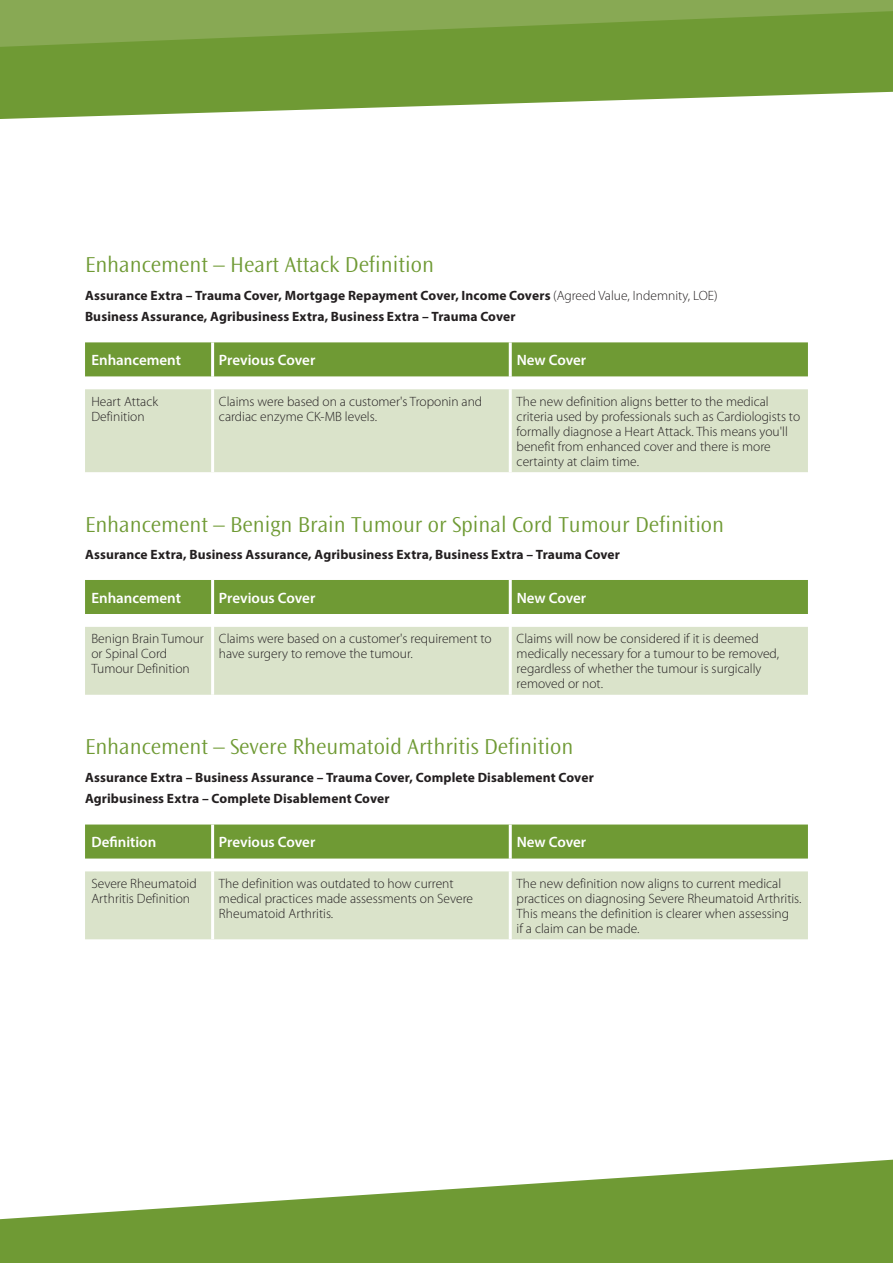
<style>
.page{position:relative;width:893px;height:1263px;background:#fff}
.page>*{position:absolute;margin:0;border:0;box-sizing:border-box;transform-origin:0 0}
.t1{font:300 22.5px "Ocean Sans";color:#6f9a34}
.t2{font:600 15px "Myriad Pro";color:#fff}
.t3{font:300 13.5px/15px "Myriad Pro";color:#231f20}
.t4{font:700 13.5px/21.5px "Myriad Pro";letter-spacing:.01em;color:#231f20}
.s1{font-weight:300}
</style>
<div class="page">
<div style="left:0;top:0;width:893px;height:11px;background:#88a954"></div>
<svg style="left:0;top:11px;width:893px;height:108px;background:#85a952"></svg>
<svg style="left:0;top:1160px;width:893px;height:103px;fill:#6f9a34"></svg>
<div style="left:85px;top:389px;width:723px;height:83px;background:#dae3ca"></div>
<svg style="left:85px;top:342px;width:723px;height:35px;background:#749d3b"></svg>
<hr style="left:211px;top:389px;width:3px;height:83px;background:#fff">
<hr style="left:509px;top:389px;width:3px;height:83px;background:#fff">
<div style="left:85px;top:627px;width:723px;height:68px;background:#dae3ca"></div>
<div style="left:85px;top:580px;width:723px;height:34px;background:#6f9a34"></div>
<hr style="left:211px;top:627px;width:3px;height:68px;background:#fff">
<hr style="left:509px;top:627px;width:3px;height:68px;background:#fff">
<div style="left:85px;top:871px;width:723px;height:68px;background:#dae3ca"></div>
<svg style="left:85px;top:824px;width:723px;height:35px;background:#749d3b"></svg>
<hr style="left:211px;top:871px;width:3px;height:68px;background:#fff">
<hr style="left:509px;top:871px;width:3px;height:68px;background:#fff">
<h1 class="t1" style="left:85px;top:252px;width:350px">Enhancement – Heart Attack Definition</h1>
<p class="t4" style="left:85px;top:284px;width:634px">Assurance Extra – Trauma Cover, Mortgage Repayment Cover, Income Covers <span class="s1">(Agreed Value, Indemnity, LOE)<br></span>Business Assurance, Agribusiness Extra, Business Extra – Trauma Cover</p>
<p class="t2" style="left:91px;top:350px;width:91px">Enhancement</p>
<p class="t2" style="left:219px;top:350px;width:98px">Previous Cover</p>
<p class="t2" style="left:517px;top:350px;width:71px">New Cover</p>
<p class="t3" style="left:91px;top:394px;width:68px">Heart Attack<br>Definition</p>
<p class="t3" style="left:219px;top:394px;width:265px">Claims were based on a customer's Troponin and cardiac enzyme CK-MB levels.</p>
<p class="t3" style="left:517px;top:394px;width:285px">The new definition aligns better to the medical criteria used by professionals such as Cardiologists to formally diagnose a Heart Attack. This means you'll benefit from enhanced cover and there is more certainty at claim time.</p>
<h1 class="t1" style="left:85px;top:512px;width:641px">Enhancement – Benign Brain Tumour or Spinal Cord Tumour Definition</h1>
<p class="t4" style="left:85px;top:544px;width:536px">Assurance Extra, Business Assurance, Agribusiness Extra, Business Extra – Trauma Cover</p>
<p class="t2" style="left:91px;top:588px;width:91px">Enhancement</p>
<p class="t2" style="left:219px;top:588px;width:98px">Previous Cover</p>
<p class="t2" style="left:517px;top:588px;width:71px">New Cover</p>
<p class="t3" style="left:91px;top:632px;width:114px">Benign Brain Tumour or Spinal Cord<br>Tumour Definition</p>
<p class="t3" style="left:219px;top:632px;width:274px">Claims were based on a customer's requirement to have surgery to remove the tumour.</p>
<p class="t3" style="left:517px;top:632px;width:264px">Claims will now be considered if it is deemed medically necessary for a tumour to be removed, regardless of whether the tumour is surgically removed or not.</p>
<h1 class="t1" style="left:85px;top:734px;width:490px">Enhancement – Severe Rheumatoid Arthritis Definition</h1>
<p class="t4" style="left:85px;top:766px;width:510px">Assurance Extra – Business Assurance – Trauma Cover, Complete Disablement Cover<br>Agribusiness Extra – Complete Disablement Cover</p>
<p class="t2" style="left:91px;top:832px;width:66px">Definition</p>
<p class="t2" style="left:219px;top:832px;width:98px">Previous Cover</p>
<p class="t2" style="left:517px;top:832px;width:71px">New Cover</p>
<p class="t3" style="left:91px;top:876px;width:107px">Severe Rheumatoid<br>Arthritis Definition</p>
<p class="t3" style="left:219px;top:876px;width:256px">The definition was outdated to how current medical practices made assessments on Severe<br>Rheumatoid Arthritis.</p>
<p class="t3" style="left:517px;top:876px;width:286px">The new definition now aligns to current medical practices on diagnosing Severe Rheumatoid Arthritis.<br>This means the definition is clearer when assessing<br>if a claim can be made.</p>
</div>
